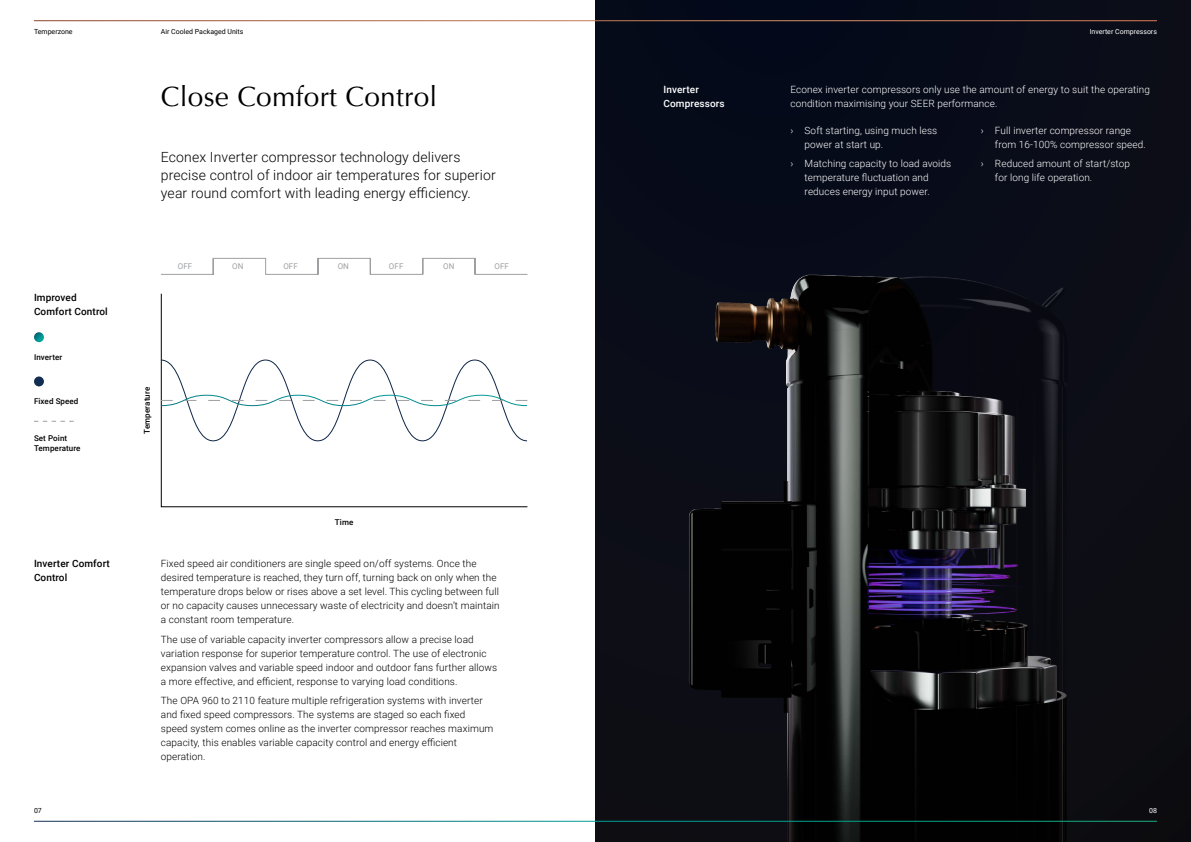
<style>
.page{position:relative;width:1191px;height:842px;background:#fff}
.page>*{position:absolute;margin:0;border:0;box-sizing:border-box;transform-origin:0 0}
.t1{font:28px "Optima LT Pro";letter-spacing:.01em;color:#000}
.t2{font:300 14px/18px "Roboto";letter-spacing:.01em;color:#000}
.t3{font:300 10px/14px "Roboto";letter-spacing:.01em;color:#000}
.t4{font:300 10px/14px "Roboto";letter-spacing:.01em;color:#fff}
.t5{font:500 10px/14px "Roboto";letter-spacing:.01em;color:#000}
.t6{font:500 10px/14px "Roboto";letter-spacing:.01em;color:#fff}
.t7{font:500 8px/10px "Roboto";letter-spacing:.01em;color:#000}
.t8{font:8px "Roboto";letter-spacing:.01em;color:#9d9fa2}
.t9{font:7px "Roboto";color:#000}
.t10{font:7px "Roboto";color:#fff}
</style>
<div class="page">
<div style="left:595px;top:0;width:596px;height:842px;background:#080b19"></div>
<img style="left:611px;top:274px;width:580px;height:568px">
<svg style="left:34px;top:332px;width:10px;height:10px"></svg>
<div style="left:34px;top:376px;width:10px;height:10px;background:#112e52;border-radius:50%"></div>
<svg style="left:34px;top:421px;width:40px;height:1px"></svg>
<svg style="left:161px;top:258px;width:367px;height:17px"></svg>
<svg style="left:160px;top:293px;width:368px;height:214px"></svg>
<svg style="left:160px;top:359px;width:368px;height:83px"></svg>
<hr style="left:34px;top:20px;width:1123px;height:1px;background:#fff">
<hr style="left:34px;top:821px;width:1123px;height:1px;background:#fff">
<p class="t9" style="left:34px;top:27px;width:40px">Temperzone</p>
<p class="t9" style="left:161px;top:27px;width:84px">Air Cooled Packaged Units</p>
<p class="t10" style="left:1089px;top:27px;width:69px">Inverter Compressors</p>
<p class="t5" style="left:34px;top:290px;width:75px">Improved<br>Comfort Control</p>
<p class="t7" style="left:34px;top:351px;width:30px">Inverter</p>
<p class="t7" style="left:34px;top:396px;width:46px">Fixed Speed</p>
<p class="t7" style="left:34px;top:433px;width:48px">Set Point<br>Temperature</p>
<p class="t5" style="left:34px;top:556px;width:77px">Inverter Comfort<br>Control</p>
<h1 class="t1" style="left:161px;top:79px;width:278px">Close Comfort Control</h1>
<h2 class="t2" style="left:161px;top:147px;width:336px">Econex Inverter compressor technology delivers precise control of indoor air temperatures for superior year round comfort with leading energy efficiency.</h2>
<p class="t8" style="left:178px;top:260px;width:16px">OFF</p>
<p class="t8" style="left:232px;top:260px;width:13px">ON</p>
<p class="t8" style="left:283px;top:260px;width:16px">OFF</p>
<p class="t8" style="left:338px;top:260px;width:13px">ON</p>
<p class="t8" style="left:389px;top:260px;width:16px">OFF</p>
<p class="t8" style="left:443px;top:260px;width:13px">ON</p>
<p class="t8" style="left:494px;top:260px;width:16px">OFF</p>
<p class="t7" style="left:142px;top:434px;width:48px;rotate:-90deg">Temperature</p>
<p class="t7" style="left:335px;top:517px;width:20px">Time</p>
<p class="t3" style="left:161px;top:556px;width:340px">Fixed speed air conditioners are single speed on/off systems. Once the desired temperature is reached, they turn off, turning back on only when the temperature drops below or rises above a set level. This cycling between full or no capacity causes unnecessary waste of electricity and doesn’t maintain a constant room temperature.</p>
<p class="t3" style="left:161px;top:632px;width:338px">The use of variable capacity inverter compressors allow a precise load variation response for superior temperature control. The use of electronic expansion valves and variable speed indoor and outdoor fans further allows a more effective, and efficient, response to varying load conditions.</p>
<p class="t3" style="left:161px;top:693px;width:334px">The OPA 960 to 2110 feature multiple refrigeration systems with inverter and fixed speed compressors. The systems are staged so each fixed speed system comes online as the inverter compressor reaches maximum capacity, this enables variable capacity control and energy efficient operation.</p>
<p class="t6" style="left:663px;top:82px;width:63px">Inverter<br>Compressors</p>
<p class="t4" style="left:790px;top:82px;width:361px">Econex inverter compressors only use the amount of energy to suit the operating condition maximising your SEER performance.</p>
<p class="t4" style="left:804px;top:123px;width:134px;text-indent:-14px">› Soft starting, using much less power at start up.</p>
<p class="t4" style="left:804px;top:157px;width:148px;text-indent:-14px">› Matching capacity to load avoids temperature fluctuation and reduces energy input power.</p>
<p class="t4" style="left:995px;top:123px;width:152px;text-indent:-14px">› Full inverter compressor range from 16-100% compressor speed.</p>
<p class="t4" style="left:995px;top:157px;width:137px;text-indent:-14px">› Reduced amount of start/stop for long life operation.</p>
<p class="t9" style="left:34px;top:806px;width:9px">07</p>
<p class="t10" style="left:1149px;top:806px;width:9px">08</p>
</div>
